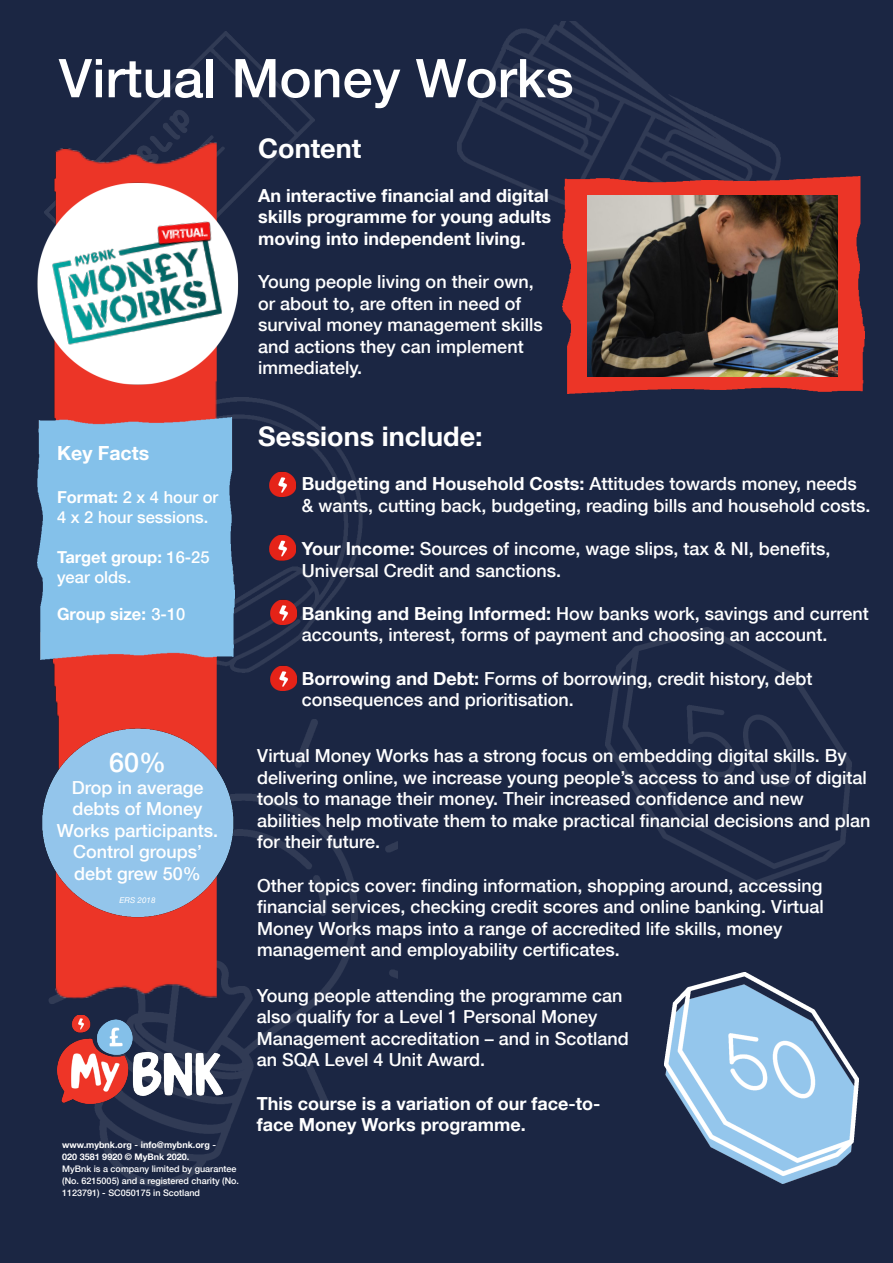
<style>
.page{position:relative;width:893px;height:1263px;background:#1b2643}
.page>*{position:absolute;margin:0;border:0;box-sizing:border-box;transform-origin:0 0}
.t1{font:500 53.4px "Helvetica Neue LT Com";color:#fff}
.t2{font:700 27px "Helvetica Neue LT Com";color:#fff}
.t3{font:500 27px "Helvetica Neue LT Com";color:#fff}
.t4{font:700 19.5px "Helvetica Neue LT Com";color:#fff}
.t5{font:500 18px/21.6px "Helvetica Neue LT Com";color:#fff}
.t6{font:700 18px/21.6px "Helvetica Neue LT Com";color:#fff}
.t7{font:700 16.8px "Helvetica Neue LT Com";color:#fff}
.t8{font:500 16.5px/19.8px "Helvetica Neue LT Com";color:#fff}
.t9{font:500 9px/12px "Helvetica Neue LT Com";color:#fff}
.t10{font:700 9px "Helvetica Neue LT Com";color:#fff}
.t11{font:italic 8.1px "Helvetica Neue LT Com";color:#fff}
.s1{font-weight:700}
.s2{font-weight:500}
</style>
<div class="page">
<img style="left:45px;top:719px;width:353px;height:467px">
<img style="left:217px;top:397px;width:145px;height:275px">
<img style="left:45px;top:31px;width:269px;height:144px">
<img style="left:605px;top:627px;width:247px;height:258px">
<img style="left:458px;top:21px;width:322px;height:257px">
<img style="left:58px;top:1015px;width:165px;height:88px">
<img style="left:23px;top:134px;width:194px;height:865px">
<img style="left:37px;top:418px;width:198px;height:241px">
<img style="left:0;top:175px;width:326px;height:243px">
<img style="left:562px;top:176px;width:302px;height:218px">
<img style="left:267px;top:467px;width:38px;height:35px">
<img style="left:257px;top:530px;width:48px;height:36px">
<img style="left:258px;top:595px;width:48px;height:35px">
<img style="left:258px;top:661px;width:48px;height:35px">
<img style="left:0;top:724px;width:243px;height:204px">
<img style="left:665px;top:972px;width:194px;height:211px">
<img style="left:13px;top:215px;width:209px;height:139px">
<img style="left:588px;top:196px;width:250px;height:180px">
<p class="t1" style="left:59px;top:46px;width:516px">Virtual Money Works</p>
<p class="t2" style="left:258px;top:132px;width:105px">Content</p>
<p class="t6" style="left:258px;top:184px;width:294px">An interactive financial and digital skills programme for young adults moving into independent living.</p>
<p class="t5" style="left:258px;top:271px;width:286px">Young people living on their own, or about to, are often in need of survival money management skills and actions they can implement immediately.</p>
<p class="t4" style="left:57px;top:441px;width:94px">Key Facts</p>
<p class="t8" style="left:57px;top:487px;width:163px"><span class="s1">Format:</span> 2 x 4 hour or<br>4 x 2 hour sessions.</p>
<p class="t8" style="left:57px;top:547px;width:154px"><span class="s1">Target group:</span> 16-25 year olds.</p>
<p class="t7" style="left:57px;top:603px;width:130px">Group size: <span class="s2">3-10</span></p>
<p class="t3" style="left:109px;top:746px;width:59px">60%</p>
<p class="t5" style="left:57px;top:776px;width:163px;text-align:center">Drop in average debts of Money<br>Works participants.<br>Control groups’ debt grew 50%</p>
<p class="t11" style="left:120px;top:895px;width:37px">ERS 2018</p>
<p class="t10" style="left:62px;top:1139px;width:155px">www.mybnk.org - info@mybnk.org -</p>
<p class="t10" style="left:62px;top:1151px;width:128px">020 3581 9920 © MyBnk 2020.</p>
<p class="t9" style="left:62px;top:1162px;width:178px">MyBnk is a company limited by guarantee (No. 6215005) and a registered charity (No.<br>1123791) - SC050175 in Scotland</p>
<p class="t2" style="left:258px;top:419px;width:226px">Sessions include:</p>
<p class="t5" style="left:302px;top:473px;width:570px"><span class="s1">Budgeting and Household Costs:</span> Attitudes towards money, needs &amp; wants, cutting back, budgeting, reading bills and household costs.</p>
<p class="t5" style="left:302px;top:538px;width:530px"><span class="s1">Your Income:</span> Sources of income, wage slips, tax &amp; NI, benefits,</p>
<p class="t5" style="left:302px;top:559px;width:261px">Universal Credit and sanctions.</p>
<p class="t5" style="left:302px;top:602px;width:568px"><span class="s1">Banking and Being Informed:</span> How banks work, savings and current accounts, interest, forms of payment and choosing an account.</p>
<p class="t5" style="left:302px;top:667px;width:512px"><span class="s1">Borrowing and Debt:</span> Forms of borrowing, credit history, debt</p>
<p class="t5" style="left:302px;top:689px;width:273px">consequences and prioritisation.</p>
<p class="t5" style="left:257px;top:745px;width:611px">Virtual Money Works has a strong focus on embedding digital skills. By delivering online, we increase young people’s access to and use of digital tools to manage their money. Their increased confidence and new</p>
<p class="t5" style="left:257px;top:809px;width:615px">abilities help motivate them to make practical financial decisions and plan for their future.</p>
<p class="t5" style="left:257px;top:874px;width:567px">Other topics cover: finding information, shopping around, accessing</p>
<p class="t5" style="left:257px;top:896px;width:568px">financial services, checking credit scores and online banking. Virtual<br>Money Works maps into a range of accredited life skills, money</p>
<p class="t5" style="left:257px;top:939px;width:364px">management and employability certificates.</p>
<p class="t5" style="left:257px;top:984px;width:373px">Young people attending the programme can also qualify for a Level 1 Personal Money Management accreditation – and in Scotland an SQA Level 4 Unit Award.</p>
<p class="t6" style="left:257px;top:1092px;width:345px">This course is a variation of our face-to&shy;face Money Works programme.</p>
</div>
